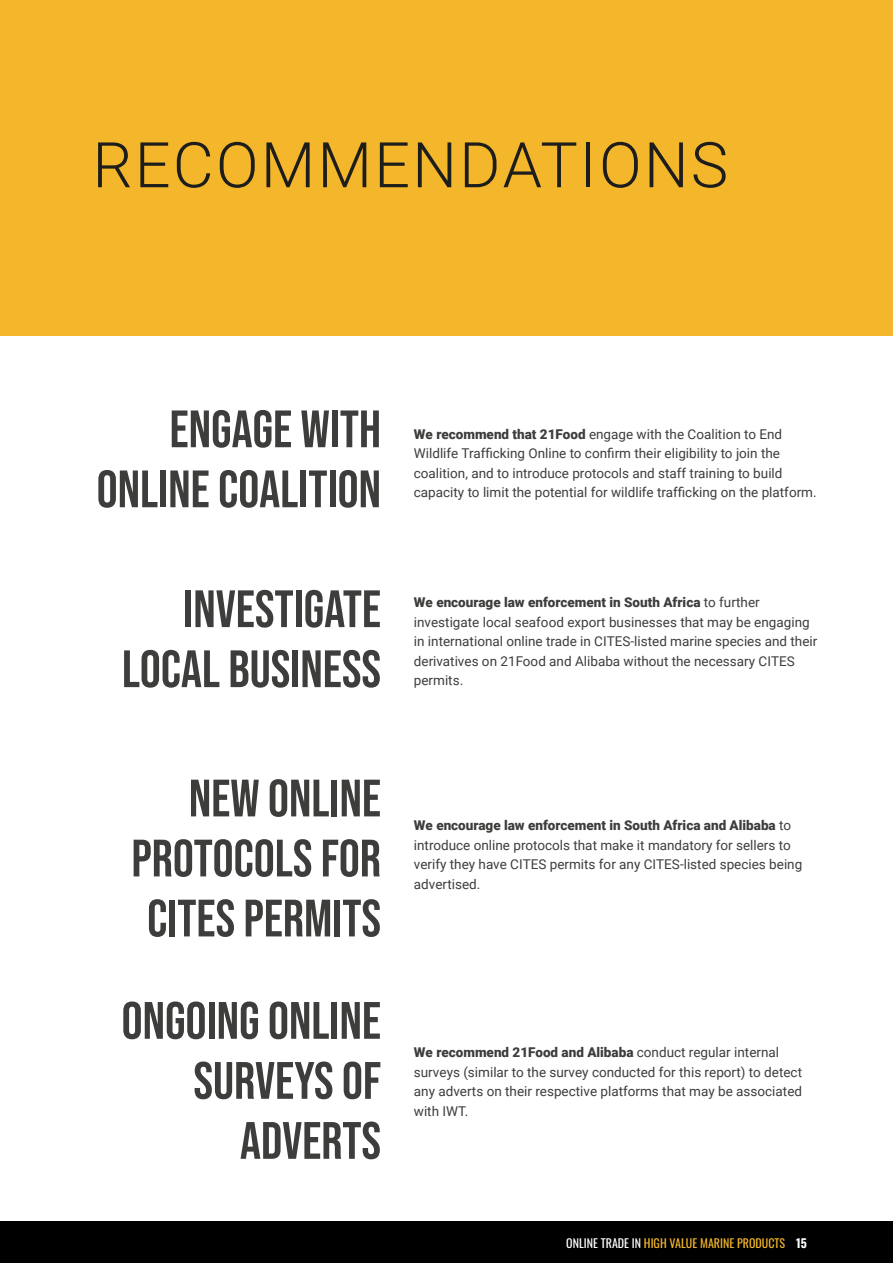
<style>
.page{position:relative;width:893px;height:1263px;background:#fff}
.page>*{position:absolute;margin:0;border:0;box-sizing:border-box;transform-origin:0 0}
.t1{font:300 63px "Roboto";letter-spacing:.035em;color:#1d1d1b}
.t2{font:52.5px/60px "Bebas Neue";color:#3d3d3c;text-align:right}
.t3{font:13.5px/19.5px "Roboto";color:#3d3d3c}
.t4{font:12px "Oswald";color:#f4b72c}
.s1{font-weight:900}
.s2{color:#fff}
.s3{font-weight:700;color:#fff}
</style>
<div class="page">
<div style="left:0;top:1221px;width:893px;height:42px;background:#000"></div>
<div style="left:0;top:0;width:893px;height:335px;background:#f4b72c"></div>
<h1 class="t1" style="left:93px;top:121px;width:637px">RECOMMENDATIONS</h1>
<h2 class="t2" style="left:97px;top:398px;width:286px">ENGAGE WITH<br>ONLINE COALITION</h2>
<h2 class="t2" style="left:122px;top:578px;width:261px">INVESTIGATE<br>LOCAL BUSINESS</h2>
<p class="t3" style="left:414px;top:423px;width:404px"><span class="s1">We recommend that 21Food</span> engage with the Coalition to End Wildlife Trafficking Online to confirm their eligibility to join the coalition, and to introduce protocols and staff training to build capacity to limit the potential for wildlife trafficking on the platform.</p>
<p class="t3" style="left:414px;top:592px;width:405px"><span class="s1">We encourage law enforcement in South Africa</span> to further investigate local seafood export businesses that may be engaging in international online trade in CITES-listed marine species and their derivatives on 21Food and Alibaba without the necessary CITES permits.</p>
<h2 class="t2" style="left:131px;top:768px;width:251px;text-align:justify;text-indent:57px">NEW ONLINE PROTOCOLS FOR CITES PERMITS</h2>
<h2 class="t2" style="left:122px;top:990px;width:261px">ONGOING ONLINE<br>SURVEYS OF<br>ADVERTS</h2>
<p class="t3" style="left:414px;top:815px;width:390px"><span class="s1">We encourage law enforcement in South Africa and Alibaba</span> to introduce online protocols that make it mandatory for sellers to verify they have CITES permits for any CITES-listed species being advertised.</p>
<p class="t3" style="left:414px;top:1042px;width:390px"><span class="s1">We recommend 21Food and Alibaba</span> conduct regular internal surveys (similar to the survey conducted for this report) to detect any adverts on their respective platforms that may be associated with IWT.</p>
<p class="t4" style="left:566px;top:1232px;width:242px"><span class="s2">ONLINE TRADE IN</span> HIGH VALUE MARINE PRODUCTS <span class="s3">15</span></p>
</div>
